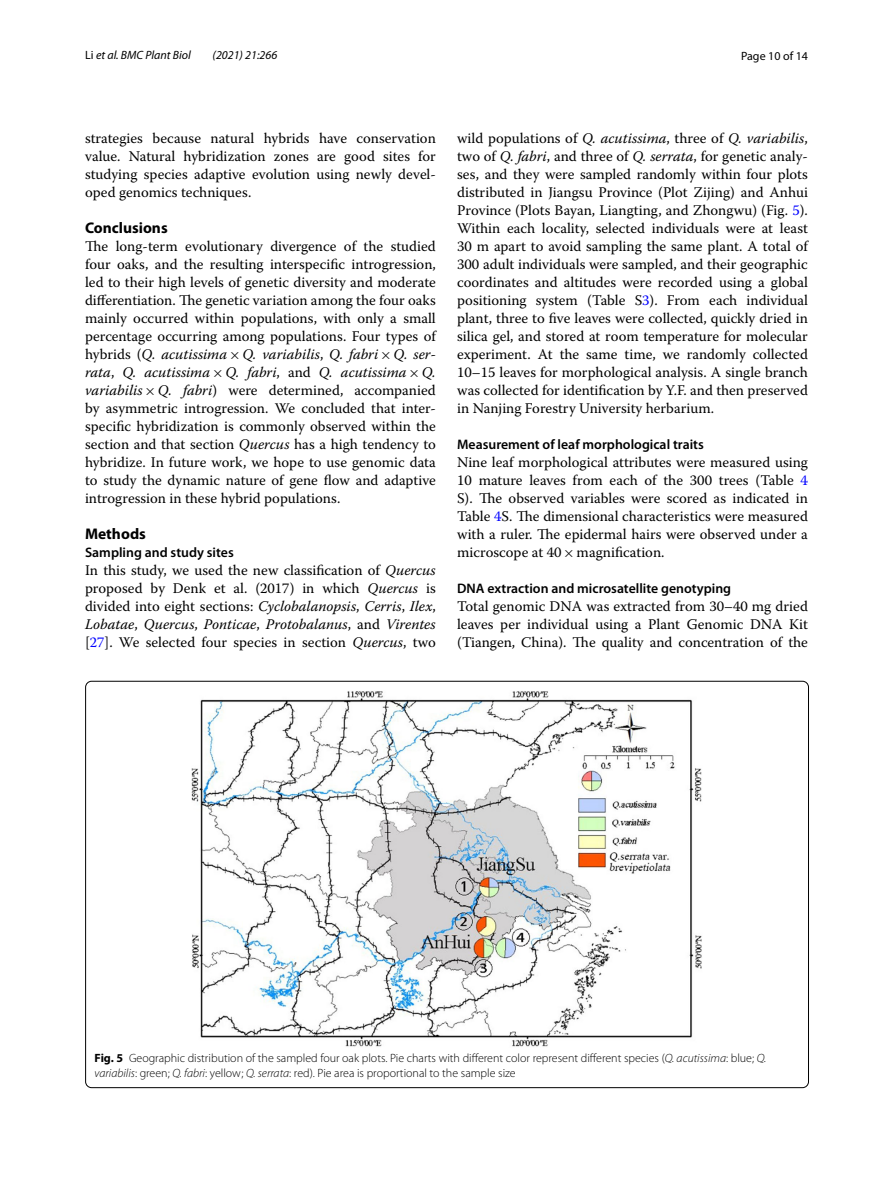
<style>
.page{position:relative;width:893px;height:1187px;background:#fff}
.page>*{position:absolute;margin:0;border:0;box-sizing:border-box;transform-origin:0 0}
.t1{font:700 15.45px "Myriad Pro";color:#000}
.t2{font:14.7px/18px "Warnock Pro";color:#000;text-align:justify}
.t3{font:600 13.8px "Myriad Pro";color:#000}
.t4{font:300 12px/15px "Myriad Pro";color:#000}
.t5{font:italic 12px "Myriad Pro";color:#000}
.t6{font:12px "Myriad Pro";color:#000}
.s1{font-style:normal}
.s2{font-style:italic}
.s3{font-family:"MTSY"}
.s4{color:#00f}
.s5{font-weight:700}
</style>
<div class="page">
<img style="left:192px;top:691px;width:510px;height:356px">
<p class="t5" style="left:85px;top:48px;width:107px"><span class="s1">Li</span> et al. BMC Plant Biol</p>
<p class="t5" style="left:213px;top:48px;width:66px">(2021) 21:266</p>
<p class="t6" style="left:741px;top:48px;width:68px">Page 10 of 14</p>
<p class="t2" style="left:85px;top:128px;width:352px">strategies because natural hybrids have conservation value. Natural hybridization zones are good sites for studying species adaptive evolution using newly devel&shy;oped genomics techniques.</p>
<p class="t1" style="left:85px;top:217px;width:84px">Conclusions</p>
<p class="t2" style="left:85px;top:236px;width:352px">The long-term evolutionary divergence of the studied four oaks, and the resulting interspecific introgression, led to their high levels of genetic diversity and moderate differentiation. The genetic variation among the four oaks mainly occurred within populations, with only a small percentage occurring among populations. Four types of hybrids (<span class="s2">Q. acutissima</span><span class="s3">×</span><span class="s2">Q. variabilis</span>, <span class="s2">Q. fabri</span><span class="s3">×</span><span class="s2">Q. ser&shy;rata</span>, <span class="s2">Q. acutissima</span><span class="s3">×</span><span class="s2">Q. fabri</span>, and <span class="s2">Q. acutissima</span><span class="s3">×</span><span class="s2">Q. variabilis</span><span class="s3">×</span><span class="s2">Q. fabri</span>) were determined, accompanied by asymmetric introgression. We concluded that inter&shy;specific hybridization is commonly observed within the section and that section <span class="s2">Quercus</span> has a high tendency to hybridize. In future work, we hope to use genomic data to study the dynamic nature of gene flow and adaptive introgression in these hybrid populations.</p>
<p class="t1" style="left:85px;top:523px;width:62px">Methods</p>
<p class="t3" style="left:85px;top:543px;width:150px">Sampling and study sites</p>
<p class="t2" style="left:85px;top:560px;width:352px">In this study, we used the new classification of <span class="s2">Quercus </span>proposed by Denk et al. (2017) in which <span class="s2">Quercus</span> is divided into eight sections: <span class="s2">Cyclobalanopsis</span>, <span class="s2">Cerris</span>, <span class="s2">Ilex</span>, <span class="s2">Lobatae</span>, <span class="s2">Quercus</span>, <span class="s2">Ponticae</span>, <span class="s2">Protobalanus</span>, and <span class="s2">Virentes </span>[<span class="s4">27</span>]. We selected four species in section <span class="s2">Quercus</span>, two</p>
<p class="t2" style="left:457px;top:128px;width:352px">wild populations of <span class="s2">Q. acutissima</span>, three of <span class="s2">Q. variabilis</span>, two of <span class="s2">Q. fabri</span>, and three of <span class="s2">Q. serrata</span>, for genetic analy&shy;ses, and they were sampled randomly within four plots distributed in Jiangsu Province (Plot Zijing) and Anhui Province (Plots Bayan, Liangting, and Zhongwu) (Fig. <span class="s4">5</span>).<br>Within each locality, selected individuals were at least 30 m apart to avoid sampling the same plant. A total of 300 adult individuals were sampled, and their geographic coordinates and altitudes were recorded using a global positioning system (Table S<span class="s4">3</span>). From each individual plant, three to five leaves were collected, quickly dried in silica gel, and stored at room temperature for molecular experiment. At the same time, we randomly collected 10–15 leaves for morphological analysis. A single branch was collected for identification by Y.F. and then preserved in Nanjing Forestry University herbarium.</p>
<p class="t3" style="left:457px;top:435px;width:248px">Measurement of leaf morphological traits</p>
<p class="t2" style="left:457px;top:452px;width:352px">Nine leaf morphological attributes were measured using 10 mature leaves from each of the 300 trees (Table <span class="s4">4<br></span>S). The observed variables were scored as indicated in Table <span class="s4">4</span>S. The dimensional characteristics were measured with a ruler. The epidermal hairs were observed under a microscope at 40<span class="s3">×</span>magnification.</p>
<p class="t3" style="left:457px;top:579px;width:276px">DNA extraction and microsatellite genotyping</p>
<p class="t2" style="left:457px;top:596px;width:352px">Total genomic DNA was extracted from 30–40 mg dried leaves per individual using a Plant Genomic DNA Kit (Tiangen, China). The quality and concentration of the</p>
<p class="t4" style="left:95px;top:1050px;width:673px"><span class="s5">Fig. 5</span> Geographic distribution of the sampled four oak plots. Pie charts with different color represent different species (<span class="s2">Q. acutissima</span>: blue; <span class="s2">Q. variabilis</span>: green; <span class="s2">Q. fabri</span>: yellow; <span class="s2">Q. serrata</span>: red). Pie area is proportional to the sample size</p>
</div>
